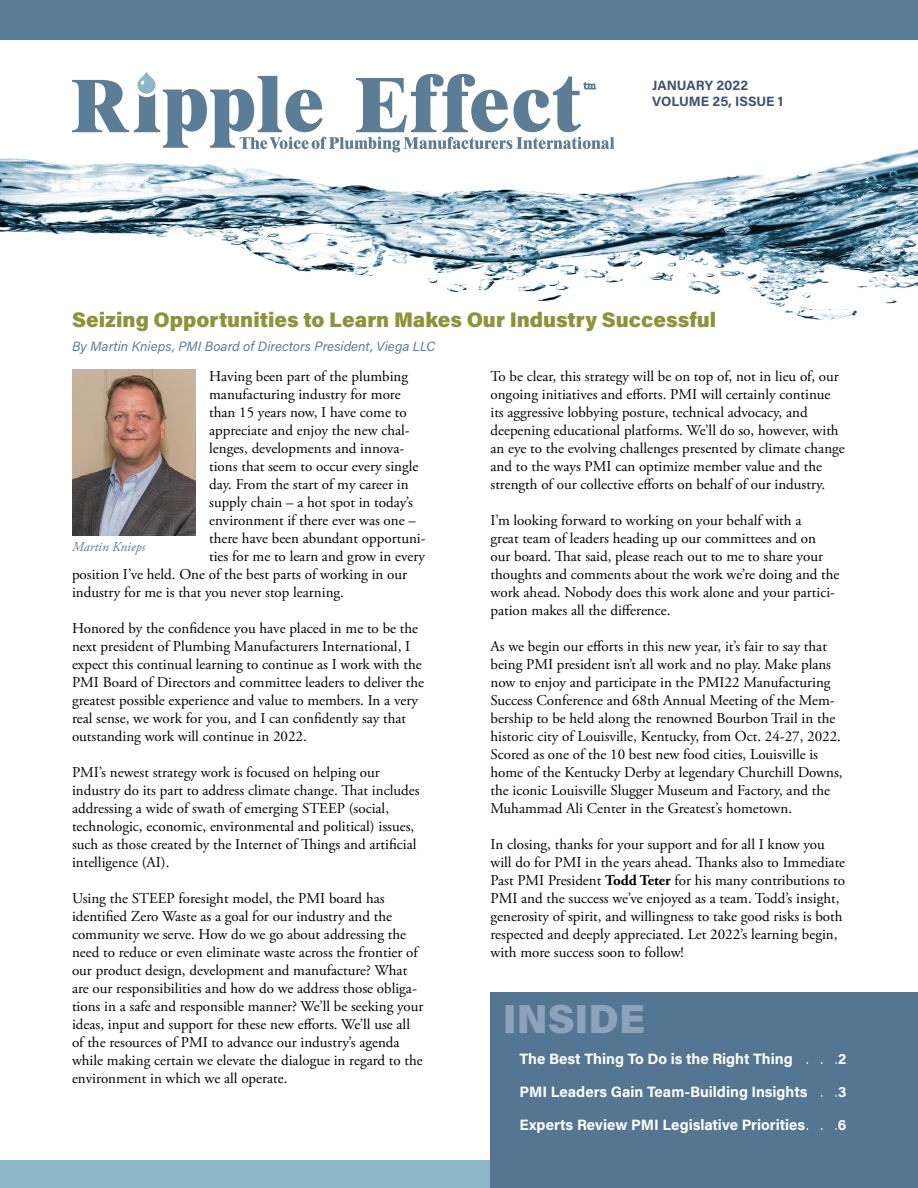
<style>
.page{position:relative;width:918px;height:1188px;background:#fff}
.page>*{position:absolute;margin:0;border:0;box-sizing:border-box;transform-origin:0 0}
.t1{font:900 40.5px "Acumin Pro";color:#8da3ba}
.home_headline{font:900 21px "Acumin Pro";color:#8d9438}
.body{font:15px/18px "Adobe Garamond Pro";color:#000}
.t2{font:700 15px "Acumin Pro";color:#fff}
.byline{font:italic 13.5px "Acumin Pro";color:#5b7e96}
.issue_text{font:700 13.5px "Acumin Pro";color:#3c5371}
.t3{font:italic 13.5px "Adobe Garamond Pro";color:#5b7e96}
.s1{font-weight:700}
.s2{font-weight:300}
</style>
<div class="page">
<div style="left:0;top:0;width:918px;height:40px;background:#5b7e96"></div>
<div style="left:0;top:1161px;width:918px;height:27px;background:#8cb7c9"></div>
<img style="left:0;top:149px;width:918px;height:171px">
<div style="left:134px;top:66px;width:25px;height:31px;border:3px solid #fff;border-radius:10px"></div>
<svg style="left:72px;top:74px;width:543px;height:78px"></svg>
<img style="left:72px;top:370px;width:124px;height:165px">
<div style="left:490px;top:993px;width:428px;height:195px;background:#547693"></div>
<p class="issue_text" style="left:652px;top:76px;width:98px">JANUARY 2022</p>
<p class="issue_text" style="left:652px;top:92px;width:133px">VOLUME 25, ISSUE 1</p>
<p class="home_headline" style="left:72px;top:305px;width:646px">Seizing Opportunities to Learn Makes Our Industry Successful</p>
<p class="body" style="left:490px;top:368px;width:356px">To be clear, this strategy will be on top of, not in lieu of, our ongoing initiatives and efforts. PMI will certainly continue its aggressive lobbying posture, technical advocacy, and deepening educational platforms. We’ll do so, however, with an eye to the evolving challenges presented by climate change and to the ways PMI can optimize member value and the strength of our collective efforts on behalf of our industry.</p>
<p class="body" style="left:490px;top:512px;width:351px">I’m looking forward to working on your behalf with a<br>great team of leaders heading up our committees and on our board. That said, please reach out to me to share your thoughts and comments about the work we’re doing and the work ahead. Nobody does this work alone and your partici&shy;pation makes all the difference.</p>
<p class="body" style="left:490px;top:638px;width:354px">As we begin our efforts in this new year, it’s fair to say that being PMI president isn’t all work and no play. Make plans now to enjoy and participate in the PMI22 Manufacturing Success Conference and 68th Annual Meeting of the Mem&shy;bership to be held along the renowned Bourbon Trail in the historic city of Louisville, Kentucky, from Oct. 24-27, 2022.<br>Scored as one of the 10 best new food cities, Louisville is home of the Kentucky Derby at legendary Churchill Downs, the iconic Louisville Slugger Museum and Factory, and the Muhammad Ali Center in the Greatest’s hometown.</p>
<p class="body" style="left:490px;top:836px;width:356px">In closing, thanks for your support and for all I know you will do for PMI in the years ahead. Thanks also to Immediate Past PMI President <span class="s1">Todd Teter</span> for his many contributions to PMI and the success we’ve enjoyed as a team. Todd’s insight, generosity of spirit, and willingness to take good risks is both respected and deeply appreciated. Let 2022’s learning begin, with more success soon to follow!</p>
<p class="byline" style="left:72px;top:337px;width:365px">By Martin Knieps, PMI Board of Directors President, Viega LLC</p>
<p class="body" style="left:209px;top:368px;width:200px">Having been part of the plumbing</p>
<p class="body" style="left:209px;top:386px;width:193px">manufacturing industry for more</p>
<p class="body" style="left:209px;top:404px;width:199px">than 15 years now, I have come to</p>
<p class="body" style="left:209px;top:422px;width:202px">appreciate and enjoy the new chal-</p>
<p class="body" style="left:209px;top:440px;width:197px">lenges, developments and innova-</p>
<p class="body" style="left:209px;top:458px;width:211px">tions that seem to occur every single</p>
<p class="body" style="left:209px;top:476px;width:201px">day. From the start of my career in</p>
<p class="body" style="left:209px;top:494px;width:205px">supply chain – a hot spot in today’s</p>
<p class="body" style="left:209px;top:512px;width:208px">environment if there ever was one –</p>
<p class="body" style="left:209px;top:530px;width:218px">there have been abundant opportuni-</p>
<p class="body" style="left:209px;top:548px;width:218px">ties for me to learn and grow in every</p>
<p class="body" style="left:72px;top:566px;width:337px">position I’ve held. One of the best parts of working in our</p>
<p class="body" style="left:72px;top:584px;width:274px">industry for me is that you never stop learning.</p>
<p class="body" style="left:72px;top:620px;width:354px">Honored by the confidence you have placed in me to be the next president of Plumbing Manufacturers International, I expect this continual learning to continue as I work with the PMI Board of Directors and committee leaders to deliver the greatest possible experience and value to members. In a very real sense, we work for you, and I can confidently say that outstanding work will continue in 2022.</p>
<p class="body" style="left:72px;top:764px;width:349px">PMI’s newest strategy work is focused on helping our industry do its part to address climate change. That includes addressing a wide of swath of emerging STEEP (social, technologic, economic, environmental and political) issues, such as those created by the Internet of Things and artificial intelligence (AI).</p>
<p class="body" style="left:72px;top:890px;width:353px">Using the STEEP foresight model, the PMI board has identified Zero Waste as a goal for our industry and the community we serve. How do we go about addressing the need to reduce or even eliminate waste across the frontier of our product design, development and manufacture? What are our responsibilities and how do we address those obliga&shy;tions in a safe and responsible manner? We’ll be seeking your ideas, input and support for these new efforts. We’ll use all of the resources of PMI to advance our industry’s agenda while making certain we elevate the dialogue in regard to the environment in which we all operate.</p>
<p class="t3" style="left:72px;top:539px;width:75px">Martin Knieps</p>
<p class="t1" style="left:503px;top:990px;width:143px">INSIDE</p>
<p class="t2" style="left:519px;top:1048px;width:329px">The Best Thing To Do is the Right Thing <span class="s2">. .</span> 2</p>
<p class="t2" style="left:519px;top:1081px;width:329px">PMI Leaders Gain Team-Building Insights <span class="s2">.</span> 3</p>
<p class="t2" style="left:519px;top:1114px;width:329px">Experts Review PMI Legislative Priorities<span class="s2">. . .</span> 6</p>
</div>
